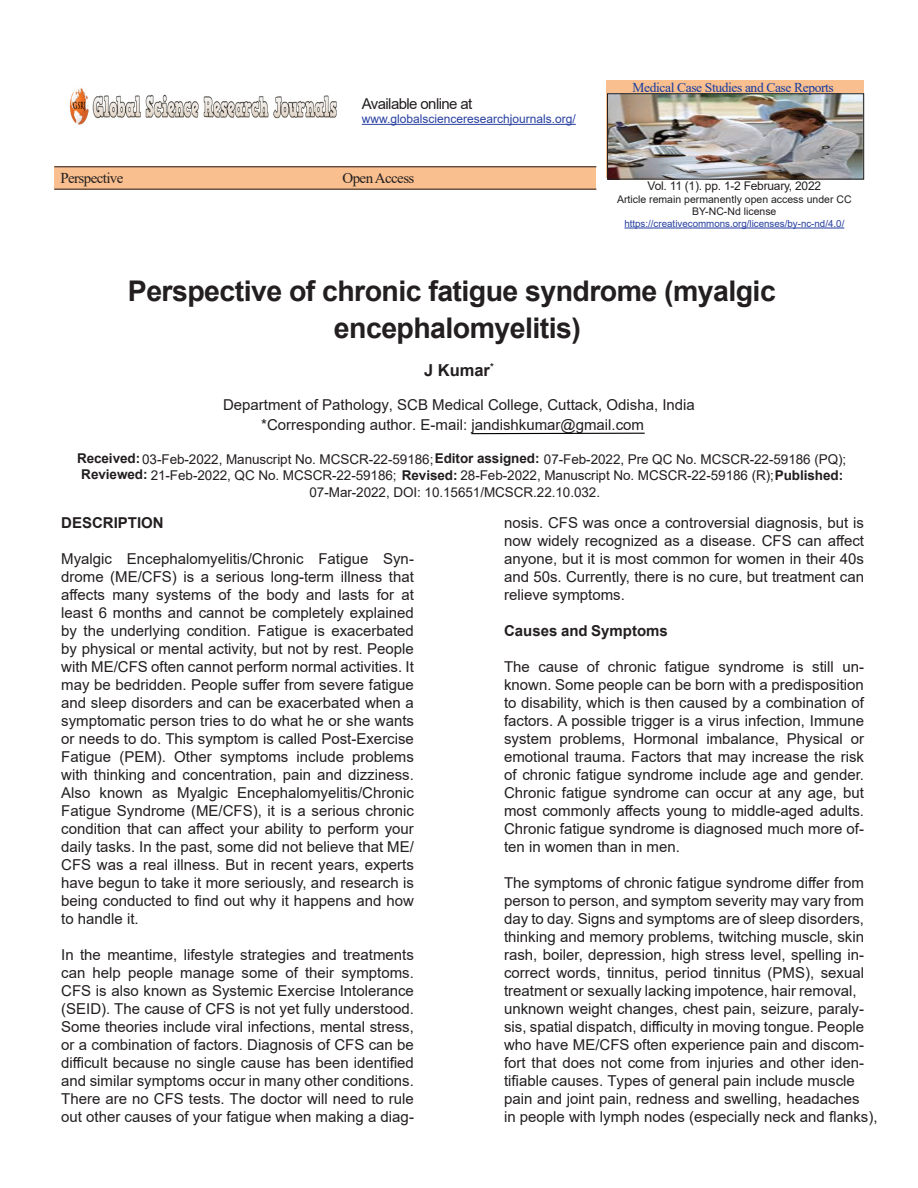
<style>
.page{position:relative;width:918px;height:1188px;background:#fff}
.page>*{position:absolute;margin:0;border:0;box-sizing:border-box;transform-origin:0 0}
.t1{font:700 28.5px/37.2px "Arial";letter-spacing:-.02em;color:#231f20;text-align:center}
.t2{font:700 16.5px "Arial";color:#231f20}
.t3{font:15px/18px "Arial";color:#231f20;text-align:justify}
.t4{font:700 15px "Arial";color:#231f20}
.t5{font:15px "Times New Roman";letter-spacing:-.04em;color:#231f20}
.t6{font:15px "Arial";letter-spacing:-.04em;color:#231f20}
.t7{font:13.5px/16.2px "Arial";letter-spacing:-.005em;color:#231f20;text-align:center}
.t8{font:13.5px "Times New Roman";letter-spacing:-.03em;color:#143ba0}
.t9{font:12px "Arial";color:#273fa0}
.t10{font:12px "Arial";letter-spacing:-.02em;color:#231f20}
.t11{font:10.5px/12.6px "Arial";color:#231f20;text-align:center}
.t12{font:9.75px "Arial";color:#273fa0}
.s1{font-weight:700}
</style>
<div class="page">
<img style="left:69px;top:88px;width:268px;height:37px">
<hr style="left:362px;top:124px;width:214px;height:1px;background:#273fa0">
<hr style="left:624px;top:228px;width:220px;height:1px;background:#273fa0">
<div style="left:607px;top:80px;width:257px;height:98px;background:#f9bf8e"></div>
<img style="left:609px;top:95px;width:253px;height:82px">
<div style="left:607px;top:93px;width:257px;height:86px;border:1px solid #231f20"></div>
<div style="left:54px;top:166px;width:542px;height:24px;background:#f9bf8e"></div>
<hr style="left:54px;top:166px;width:542px;height:1px;background:#231f20">
<hr style="left:54px;top:189px;width:542px;height:1px;background:#231f20">
<svg style="left:471px;top:432px;width:174px;height:3px"></svg>
<p class="t6" style="left:362px;top:93px;width:112px">Available online at</p>
<p class="t9" style="left:362px;top:111px;width:216px">www.globalscienceresearchjournals.org/</p>
<p class="t5" style="left:60px;top:168px;width:65px">Perspective</p>
<p class="t5" style="left:343px;top:168px;width:73px">Open Access</p>
<p class="t8" style="left:633px;top:77px;width:203px">Medical Case Studies and Case Reports</p>
<p class="t10" style="left:648px;top:178px;width:175px">Vol. 11 (1). pp. 1-2 February, 2022</p>
<p class="t11" style="left:617px;top:193px;width:236px">Article remain permanently open access under CC<br>BY-NC-Nd license</p>
<p class="t12" style="left:624px;top:217px;width:221px">https://creativecommons.org/licenses/by-nc-nd/4.0/</p>
<h1 class="t1" style="left:128px;top:272px;width:649px">Perspective of chronic fatigue syndrome (myalgic encephalomyelitis)</h1>
<p class="t2" style="left:424px;top:358px;width:71px">J Kumar<sup>*</sup></p>
<p class="t3" style="left:223px;top:396px;width:473px">Department of Pathology, SCB Medical College, Cuttack, Odisha, India</p>
<p class="t3" style="left:261px;top:415px;width:384px">*Corresponding author. E-mail: jandishkumar@gmail.com</p>
<p class="t7" style="left:77px;top:451px;width:771px"><span class="s1">Received:</span>03-Feb-2022, Manuscript No. MCSCR-22-59186;<span class="s1">Editor assigned:</span> 07-Feb-2022, Pre QC No. MCSCR-22-59186 (PQ);<br><span class="s1">Reviewed:</span> 21-Feb-2022, QC No. MCSCR-22-59186; <span class="s1">Revised:</span> 28-Feb-2022, Manuscript No. MCSCR-22-59186 (R);<span class="s1">Published:</span></p>
<p class="t7" style="left:310px;top:484px;width:292px">07-Mar-2022, DOI: 10.15651/MCSCR.22.10.032.</p>
<p class="t4" style="left:61px;top:513px;width:104px">DESCRIPTION</p>
<p class="t3" style="left:61px;top:550px;width:354px">Myalgic Encephalomyelitis/Chronic Fatigue Syn&shy;drome (ME/CFS) is a serious long-term illness that affects many systems of the body and lasts for at least 6 months and cannot be completely explained by the underlying condition. Fatigue is exacerbated by physical or mental activity, but not by rest. People with ME/CFS often cannot perform normal activities. It may be bedridden. People suffer from severe fatigue and sleep disorders and can be exacerbated when a symptomatic person tries to do what he or she wants or needs to do. This symptom is called Post-Exercise Fatigue (PEM). Other symptoms include problems with thinking and concentration, pain and dizziness.<br>Also known as Myalgic Encephalomyelitis/Chronic Fatigue Syndrome (ME/CFS), it is a serious chronic condition that can affect your ability to perform your daily tasks. In the past, some did not believe that ME/ CFS was a real illness. But in recent years, experts have begun to take it more seriously, and research is being conducted to find out why it happens and how to handle it.</p>
<p class="t3" style="left:61px;top:946px;width:354px">In the meantime, lifestyle strategies and treatments can help people manage some of their symptoms.<br>CFS is also known as Systemic Exercise Intolerance (SEID). The cause of CFS is not yet fully understood.<br>Some theories include viral infections, mental stress, or a combination of factors. Diagnosis of CFS can be difficult because no single cause has been identified and similar symptoms occur in many other conditions.<br>There are no CFS tests. The doctor will need to rule out other causes of your fatigue when making a diag-</p>
<p class="t3" style="left:504px;top:514px;width:361px">nosis. CFS was once a controversial diagnosis, but is now widely recognized as a disease. CFS can affect anyone, but it is most common for women in their 40s and 50s. Currently, there is no cure, but treatment can relieve symptoms.</p>
<p class="t4" style="left:504px;top:621px;width:165px">Causes and Symptoms</p>
<p class="t3" style="left:504px;top:658px;width:362px">The cause of chronic fatigue syndrome is still un&shy;known. Some people can be born with a predisposition to disability, which is then caused by a combination of factors. A possible trigger is a virus infection, Immune system problems, Hormonal imbalance, Physical or emotional trauma. Factors that may increase the risk of chronic fatigue syndrome include age and gender.<br>Chronic fatigue syndrome can occur at any age, but most commonly affects young to middle-aged adults.<br>Chronic fatigue syndrome is diagnosed much more of&shy;ten in women than in men.</p>
<p class="t3" style="left:504px;top:874px;width:375px;text-align:left">The symptoms of chronic fatigue syndrome differ from person to person, and symptom severity may vary from day to day. Signs and symptoms are of sleep disorders, thinking and memory problems, twitching muscle, skin rash, boiler, depression, high stress level, spelling in&shy;correct words, tinnitus, period tinnitus (PMS), sexual treatment or sexually lacking impotence, hair removal, unknown weight changes, chest pain, seizure, paraly&shy;sis, spatial dispatch, difficulty in moving tongue. People who have ME/CFS often experience pain and discom&shy;fort that does not come from injuries and other iden&shy;tifiable causes. Types of general pain include muscle pain and joint pain, redness and swelling, headaches<br>in people with lymph nodes (especially neck and flanks),</p>
</div>
